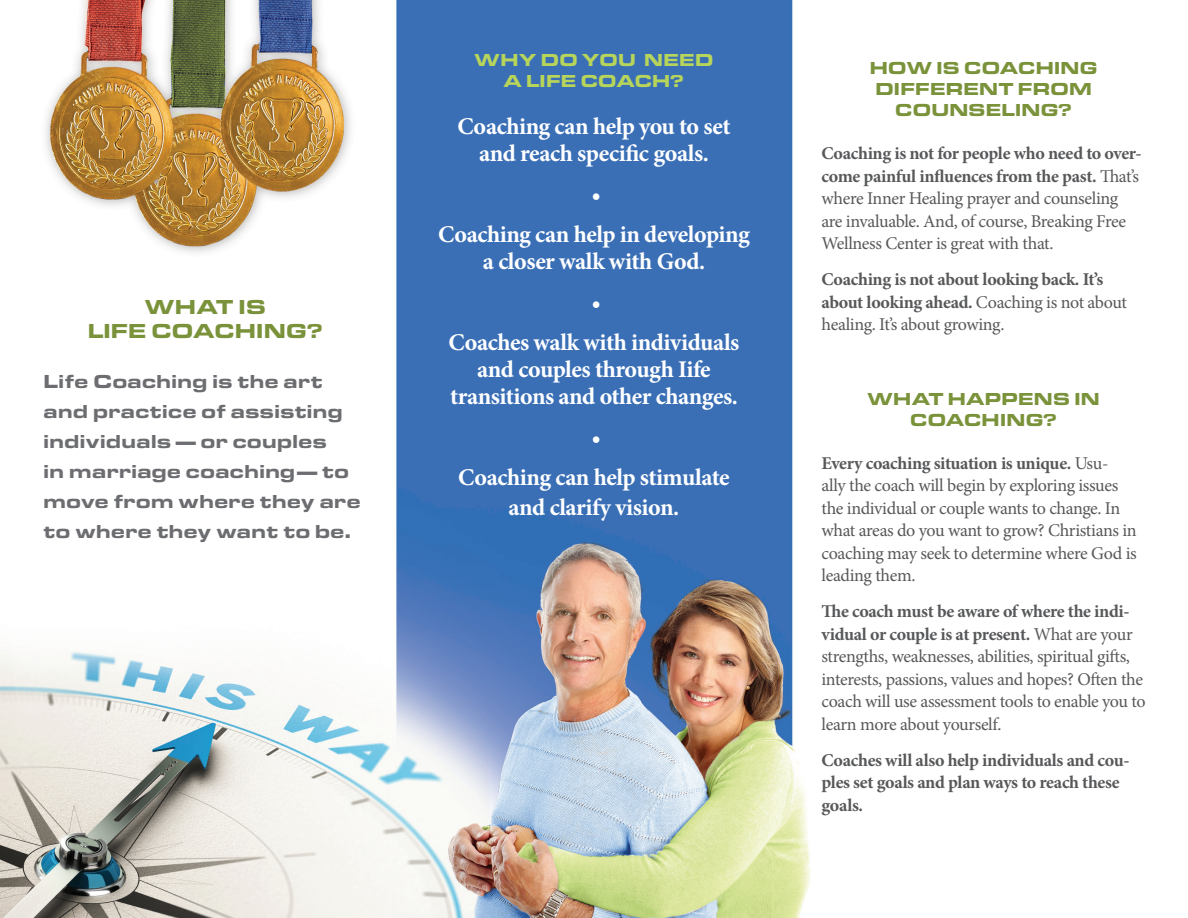
<style>
.page{position:relative;width:1188px;height:918px;background:#fff}
.page>*{position:absolute;margin:0;border:0;box-sizing:border-box;transform-origin:0 0}
.Text_style{font:700 24px/27px "Minion Pro";letter-spacing:-.02em;color:#fff;text-align:center}
.SUBHEADS{font:900 21px/24px "Eurostile Ext";letter-spacing:-.02em;color:#7a923a;text-align:center}
.t1{font:900 19.5px/30px "Eurostile Ext";letter-spacing:-.01em;color:#6c6d70}
.Text_style-2{font:18px/22.5px "Minion Pro";letter-spacing:-.02em;color:#57585a}
.Text_style-3{font:700 18px/22.5px "Minion Pro";letter-spacing:-.02em;color:#57585a}
.SUBHEADS-2{font:900 18px/21px "Eurostile Ext";letter-spacing:-.02em;color:#7a923a;text-align:center}
.SUBHEADS-3{font:900 18px/21px "Eurostile Ext";letter-spacing:-.02em;color:#b7d55a;text-align:center}
.s1{font-weight:700}
.s2{font-weight:400}
</style>
<div class="page">
<img style="left:0;top:0;width:811px;height:918px">
<p class="SUBHEADS" style="left:87px;top:293px;width:237px">WHAT IS<br>LIFE COACHING?</p>
<p class="t1" style="left:43px;top:365px;width:319px">Life Coaching is the art and practice of assisting individuals — or couples<br>in marriage coaching— to move from where they are to where they want to be.</p>
<p class="SUBHEADS-3" style="left:474px;top:48px;width:241px">WHY DO YOU NEED<br>A LIFE COACH?</p>
<p class="Text_style" style="left:457px;top:113px;width:275px">Coaching can help you to set and reach specific goals.</p>
<p class="Text_style" style="left:592px;top:180px;width:11px">•</p>
<p class="Text_style" style="left:438px;top:221px;width:313px">Coaching can help in developing a closer walk with God.</p>
<p class="Text_style" style="left:592px;top:288px;width:11px">•</p>
<p class="Text_style" style="left:449px;top:329px;width:292px">Coaches walk with individuals and couples through Iife transitions and other changes.</p>
<p class="Text_style" style="left:592px;top:423px;width:11px">•</p>
<p class="Text_style" style="left:458px;top:462px;width:273px;line-height:30px">Coaching can help stimulate and clarify vision.</p>
<p class="SUBHEADS-2" style="left:869px;top:56px;width:230px">HOW IS COACHING<br>DIFFERENT FROM<br>COUNSELING?</p>
<p class="Text_style-2" style="left:821px;top:142px;width:322px"><span class="s1">Coaching is not for people who need to over&shy;come painful influences from the past.</span> That’s where Inner Healing prayer and counseling are invaluable. And, of course, Breaking Free Wellness Center is great with that.</p>
<p class="Text_style-3" style="left:821px;top:268px;width:307px">Coaching is not about looking back. It’s about looking ahead. <span class="s2">Coaching is not about healing. It’s about growing.</span></p>
<p class="SUBHEADS-2" style="left:867px;top:387px;width:235px">WHAT HAPPENS IN<br>COACHING?</p>
<p class="Text_style-2" style="left:821px;top:452px;width:317px"><span class="s1">Every coaching situation is unique.</span> Usu&shy;ally the coach will begin by exploring issues the individual or couple wants to change. In what areas do you want to grow? Christians in coaching may seek to determine where God is leading them.</p>
<p class="Text_style-2" style="left:821px;top:600px;width:326px"><span class="s1">The coach must be aware of where the indi&shy;vidual or couple is at present.</span> What are your strengths, weaknesses, abilities, spiritual gifts, interests, passions, values and hopes? Often the coach will use assessment tools to enable you to learn more about yourself.</p>
<p class="Text_style-3" style="left:821px;top:749px;width:310px">Coaches will also help individuals and cou&shy;ples set goals and plan ways to reach these goals.</p>
</div>
